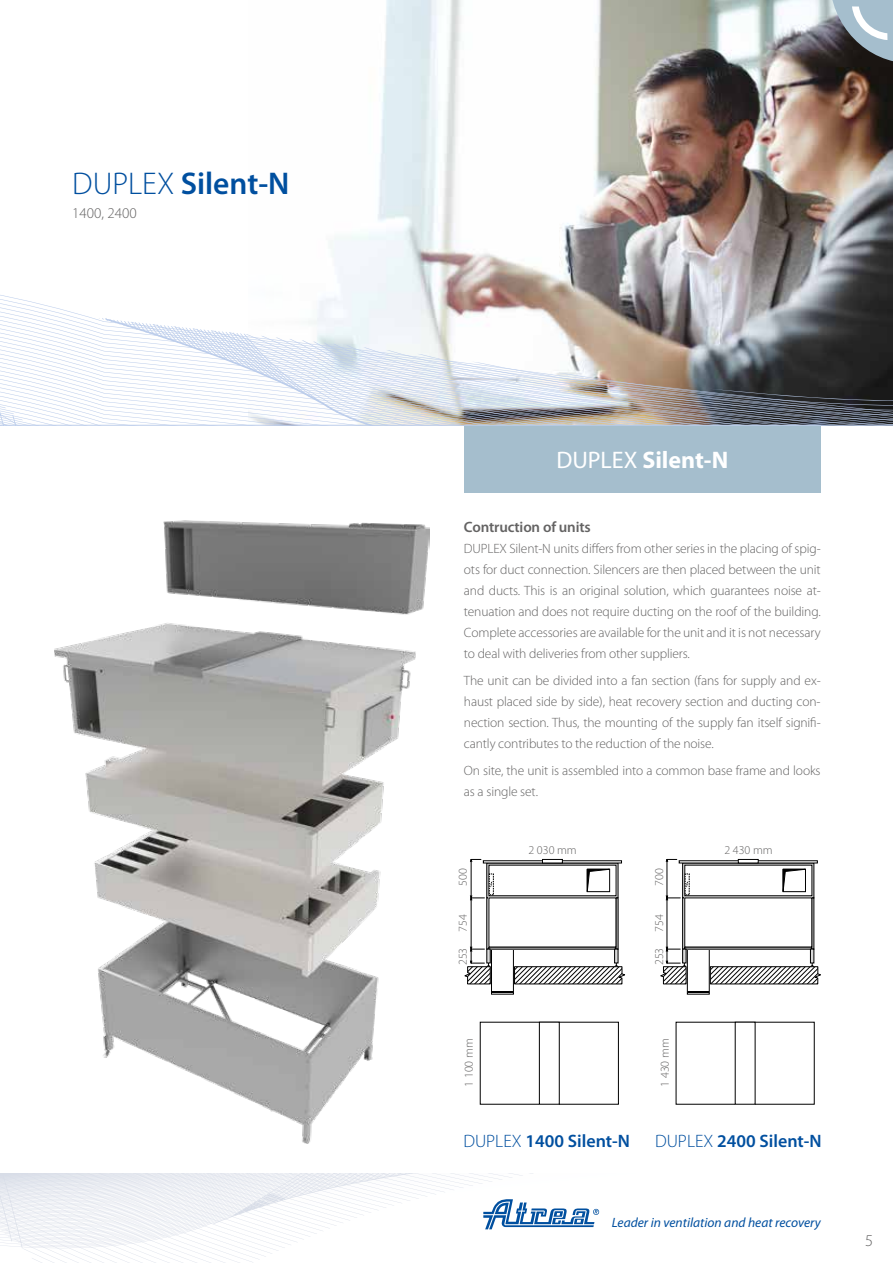
<style>
.page{position:relative;width:893px;height:1263px;background:#fff}
.page>*{position:absolute;margin:0;border:0;box-sizing:border-box;transform-origin:0 0}
.t1{font:600 31.5px "Myriad Pro";color:#004f9f}
.t2{font:700 24px "Myriad Pro";color:#fff}
.t3{font:600 18px "Myriad Pro";color:#004f9f}
.t4{font:300 16.5px "Myriad Pro";color:#646363}
.t5{font:600 15px "Myriad Pro";letter-spacing:-.01em;color:#646363}
.t6{font:300 15px "Myriad Pro";color:#646363}
.t7{font:300 13.5px/21px "Myriad Pro";letter-spacing:-.01em;color:#646363;text-align:justify}
.t8{font:italic 13.5px "Myriad Pro";color:#004f9f}
.t9{font:300 12px "Myriad Pro";color:#646363}
.s1{font-weight:300}
.s2{font-weight:400}
</style>
<div class="page">
<div style="left:491px;top:949px;width:23px;height:45px;border:1px solid #000"></div>
<svg style="left:491px;top:991px;width:22px;height:2px"></svg>
<svg style="left:488px;top:864px;width:128px;height:32px"></svg>
<div style="left:486px;top:862px;width:132px;height:36px;border:1px solid #000"></div>
<div style="left:489px;top:865px;width:127px;height:31px;background:#fff"></div>
<div style="left:542px;top:859px;width:21px;height:4px;border:1px solid #000"></div>
<div style="left:488px;top:946px;width:128px;height:3px;border:1px solid #000"></div>
<hr style="left:487px;top:949px;width:3px;height:14px;background:#dadada">
<div style="left:486px;top:949px;width:5px;height:14px;border:1px solid #000"></div>
<div style="left:614px;top:949px;width:4px;height:14px;border:1px solid #000"></div>
<svg style="left:514px;top:962px;width:111px;height:22px"></svg>
<div style="left:489px;top:873px;width:5px;height:22px;border:1px dashed #000"></div>
<svg style="left:490px;top:881px;width:2px;height:6px"></svg>
<hr style="left:471px;top:859px;width:1px;height:104px;background:#000">
<svg style="left:470px;top:859px;width:11px;height:3px"></svg>
<svg style="left:470px;top:895px;width:14px;height:5px"></svg>
<svg style="left:470px;top:947px;width:14px;height:4px"></svg>
<svg style="left:464px;top:961px;width:27px;height:23px"></svg>
<svg style="left:586px;top:868px;width:33px;height:38px"></svg>
<div style="left:539px;top:1022px;width:21px;height:82px;border:1px solid #000"></div>
<div style="left:687px;top:949px;width:23px;height:45px;border:1px solid #000"></div>
<svg style="left:687px;top:991px;width:22px;height:2px"></svg>
<svg style="left:684px;top:864px;width:128px;height:32px"></svg>
<div style="left:682px;top:862px;width:132px;height:36px;border:1px solid #000"></div>
<div style="left:685px;top:865px;width:127px;height:31px;background:#fff"></div>
<div style="left:738px;top:859px;width:21px;height:4px;border:1px solid #000"></div>
<div style="left:682px;top:897px;width:3px;height:52px;border:1px solid #000"></div>
<div style="left:684px;top:946px;width:128px;height:3px;border:1px solid #000"></div>
<div style="left:682px;top:949px;width:4px;height:14px;border:1px solid #000"></div>
<div style="left:810px;top:949px;width:4px;height:14px;border:1px solid #000"></div>
<svg style="left:710px;top:962px;width:111px;height:22px"></svg>
<hr style="left:667px;top:859px;width:1px;height:104px;background:#000">
<svg style="left:666px;top:859px;width:11px;height:3px"></svg>
<svg style="left:666px;top:895px;width:14px;height:5px"></svg>
<svg style="left:666px;top:947px;width:14px;height:4px"></svg>
<svg style="left:660px;top:961px;width:27px;height:23px"></svg>
<svg style="left:782px;top:868px;width:33px;height:38px"></svg>
<img style="left:378px;top:0;width:515px;height:228px">
<img style="left:0;top:228px;width:893px;height:197px">
<div style="left:464px;top:425px;width:357px;height:68px;background:#a5becd"></div>
<hr style="left:0;top:425px;width:893px;height:1px;background:#bccdeb">
<svg style="left:830px;top:0;width:63px;height:63px;background:#86929b"></svg>
<img style="left:54px;top:521px;width:375px;height:623px">
<svg style="left:0;top:1174px;width:599px;height:89px"></svg>
<h1 class="t1" style="left:72px;top:166px;width:219px"><span class="s1">DUPLEX</span> Silent-N</h1>
<p class="t6" style="left:72px;top:204px;width:66px">1400, 2400</p>
<h2 class="t2" style="left:556px;top:447px;width:173px"><span class="s2">DUPLEX</span> Silent-N</h2>
<p class="t5" style="left:464px;top:519px;width:128px">Contruction of units</p>
<p class="t7" style="left:464px;top:538px;width:358px">DUPLEX Silent-N units differs from other series in the placing of spig&shy;ots for duct connection. Silencers are then placed between the unit and ducts. This is an original solution, which guarantees noise at&shy;tenuation and does not require ducting on the roof of the building.<br>Complete accessories are available for the unit and it is not necessary to deal with deliveries from other suppliers.</p>
<p class="t7" style="left:464px;top:670px;width:358px">The unit can be divided into a fan section (fans for supply and ex&shy;haust placed side by side), heat recovery section and ducting con&shy;nection section. Thus, the mounting of the supply fan itself signifi&shy;cantly contributes to the reduction of the noise.</p>
<p class="t7" style="left:464px;top:760px;width:358px">On site, the unit is assembled into a common base frame and looks as a single set.</p>
<p class="t9" style="left:456px;top:886px;width:19px;rotate:-90deg">500</p>
<p class="t9" style="left:528px;top:843px;width:50px">2 030 mm</p>
<p class="t9" style="left:724px;top:843px;width:50px">2 430 mm</p>
<p class="t9" style="left:652px;top:886px;width:19px;rotate:-90deg">700</p>
<p class="t9" style="left:456px;top:932px;width:19px;rotate:-90deg">754</p>
<p class="t9" style="left:652px;top:932px;width:19px;rotate:-90deg">754</p>
<p class="t9" style="left:456px;top:965px;width:19px;rotate:-90deg">253</p>
<p class="t9" style="left:652px;top:965px;width:19px;rotate:-90deg">253</p>
<p class="t9" style="left:462px;top:1087px;width:50px;rotate:-90deg">1 100 mm</p>
<p class="t9" style="left:658px;top:1087px;width:50px;rotate:-90deg">1 430 mm</p>
<h3 class="t3" style="left:463px;top:1131px;width:168px"><span class="s1">DUPLEX</span> 1400 Silent-N</h3>
<h3 class="t3" style="left:655px;top:1131px;width:168px"><span class="s1">DUPLEX</span> 2400 Silent-N</h3>
<p class="t8" style="left:612px;top:1215px;width:210px">Leader in ventilation and heat recovery</p>
<p class="t4" style="left:865px;top:1231px;width:10px">5</p>
</div>
